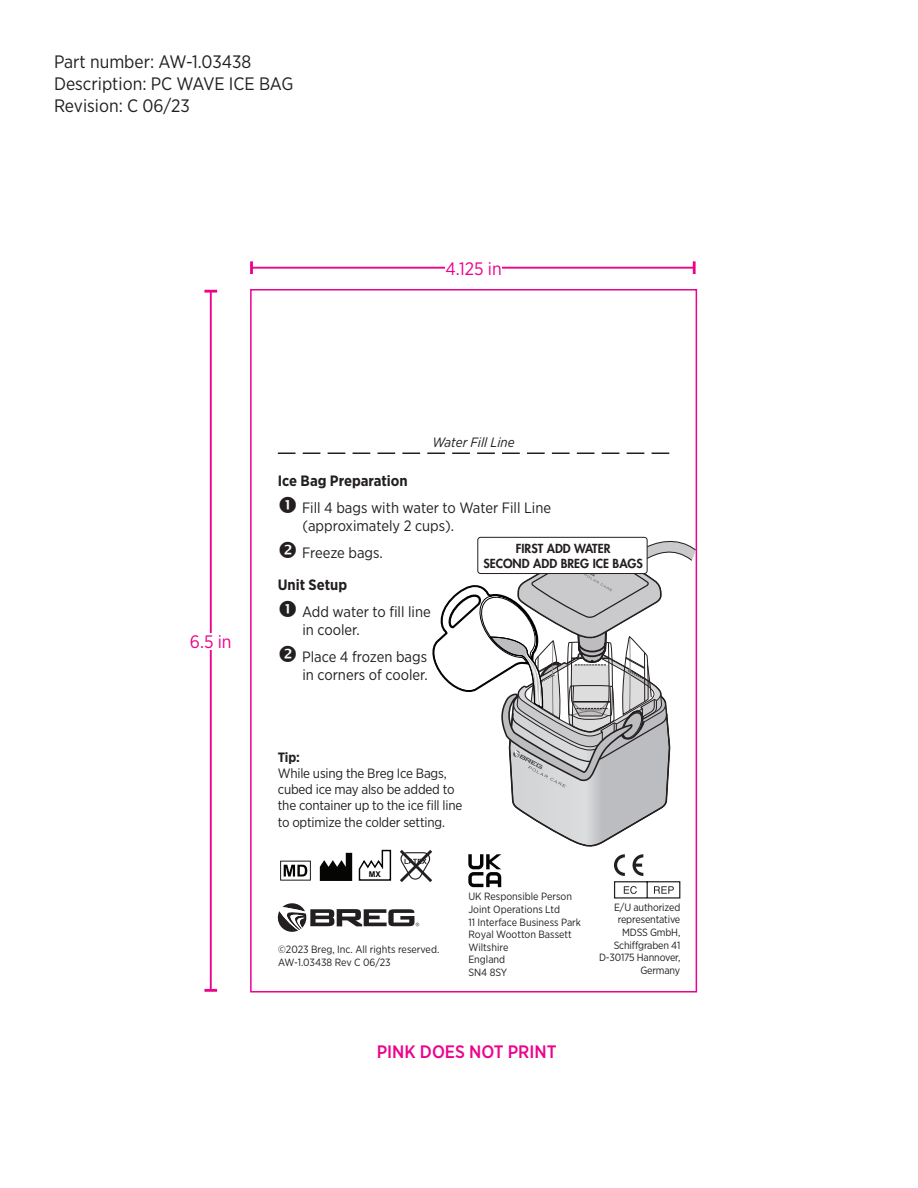
<style>
.page{position:relative;width:918px;height:1188px;background:#fff}
.page>*{position:absolute;margin:0;border:0;box-sizing:border-box;transform-origin:0 0}
.t1{font:18px/21.6px "Gotham Narrow";color:#231f20}
.t2{font:500 18px "Gotham Narrow";color:#ed028c}
.t3{font:18px "Gotham Narrow";color:#ed028c}
.t4{font:15px/18px "Gotham Narrow";color:#231f20}
.t5{font:700 15px "Gotham Narrow";color:#231f20}
.t6{font:13.5px/16.2px "Gotham Narrow";letter-spacing:-.015em;color:#231f20}
.t7{font:italic 13.5px "Gotham Narrow";color:#231f20}
.t8{font:700 13.5px "Gotham Narrow";color:#231f20}
.t9{font:800 12.15px/14.5px "Futura Std";color:#231f20;text-align:center}
.t10{font:10.5px/12.6px "Gotham Narrow";color:#231f20}
.t11{font:700 7.95px "Arial";color:#040503}
</style>
<div class="page">
<svg style="left:278px;top:453px;width:391px;height:1px"></svg>
<hr style="left:210px;top:291px;width:2px;height:699px;background:#ed028c">
<svg style="left:204px;top:290px;width:13px;height:3px"></svg>
<svg style="left:204px;top:989px;width:13px;height:3px"></svg>
<hr style="left:252px;top:267px;width:442px;height:2px;background:#ed028c">
<svg style="left:250px;top:261px;width:3px;height:13px"></svg>
<svg style="left:693px;top:261px;width:3px;height:13px"></svg>
<div style="left:446px;top:260px;width:56px;height:15px;background:#fff"></div>
<div style="left:190px;top:633px;width:42px;height:17px;background:#fff"></div>
<svg style="left:277px;top:471px;width:420px;height:522px"></svg>
<h1 class="t1" style="left:54px;top:52px;width:241px">Part number: AW-1.03438<br>Description: PC WAVE ICE BAG<br>Revision: C 06/23</h1>
<h1 class="t3" style="left:446px;top:260px;width:58px">4.125 in</h1>
<p class="t7" style="left:432px;top:436px;width:84px">Water Fill Line</p>
<h1 class="t3" style="left:190px;top:633px;width:43px">6.5 in</h1>
<h2 class="t5" style="left:278px;top:474px;width:131px">Ice Bag Preparation</h2>
<h2 class="t4" style="left:302px;top:500px;width:251px">Fill 4 bags with water to Water Fill Line (approximately 2 cups).</h2>
<h2 class="t4" style="left:302px;top:545px;width:82px">Freeze bags.</h2>
<h2 class="t5" style="left:278px;top:578px;width:71px">Unit Setup</h2>
<h2 class="t4" style="left:302px;top:604px;width:130px">Add water to fill line in cooler.</h2>
<h2 class="t4" style="left:302px;top:649px;width:127px">Place 4 frozen bags in corners of cooler.</h2>
<p class="t9" style="left:483px;top:542px;width:161px">FIRST ADD WATER<br>SECOND ADD BREG ICE BAGS</p>
<p class="t8" style="left:278px;top:751px;width:23px">Tip:</p>
<p class="t6" style="left:278px;top:766px;width:186px">While using the Breg Ice Bags, cubed ice may also be added to the container up to the ice fill line to optimize the colder setting.</p>
<p class="t11" style="left:369px;top:869px;width:13px">MX</p>
<p class="t10" style="left:278px;top:943px;width:163px">©2023 Breg, Inc. All rights reserved.<br>AW-1.03438 Rev C 06/23</p>
<p class="t10" style="left:468px;top:891px;width:114px">UK Responsible Person<br>Joint Operations Ltd<br>11 Interface Business Park<br>Royal Wootton Bassett<br>Wiltshire<br>England<br>SN4 8SY</p>
<p class="t10" style="left:599px;top:901px;width:83px;text-align:right">E/U authorized representative<br>MDSS GmbH,<br>Schiffgraben 41<br>D-30175 Hannover,<br>Germany</p>
<h1 class="t2" style="left:377px;top:1043px;width:181px">PINK DOES NOT PRINT</h1>
</div>
